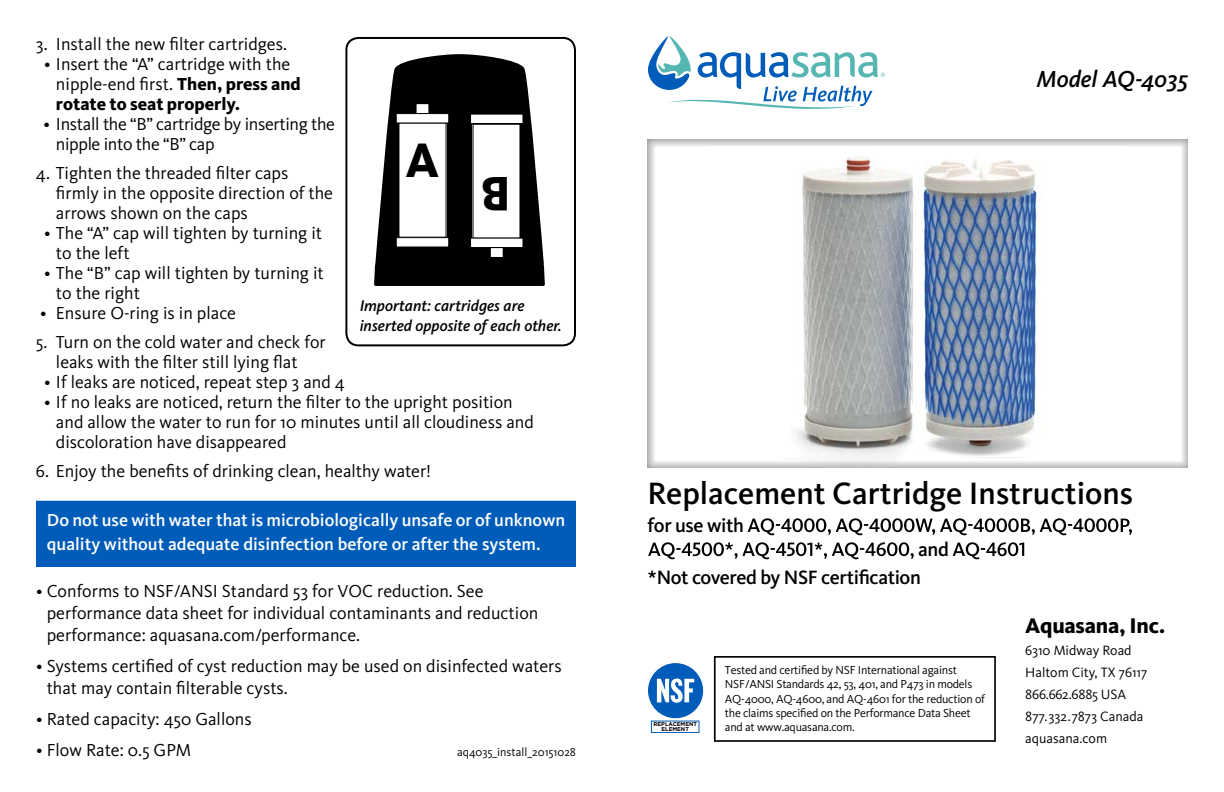
<style>
.page{position:relative;width:1224px;height:792px;background:#fff}
.page>*{position:absolute;margin:0;border:0;box-sizing:border-box;transform-origin:0 0}
.t1{font:800 50.2px "Kievit OT";color:#000}
.t2{font:500 32px "Kievit OT";color:#000}
.t3{font:italic 500 24px "Kievit OT";letter-spacing:-.005em;color:#000}
.t4{font:800 22px "Kievit OT";letter-spacing:-.01em;color:#000}
.t5{font:500 20px/28px "Kievit OT";letter-spacing:-.02em;color:#000}
.t6{font:18px/20px "Kievit OT";color:#000}
.t7{font:500 18px/24px "Kievit OT";color:#fff}
.t8{font:18px/20px "Kievit OT";letter-spacing:-.02em;color:#000}
.t9{font:italic 500 16px/20px "Kievit OT";color:#000}
.t10{font:14px/22px "Kievit OT";color:#000}
.t11{font:12px/14.4px "Kievit OT";letter-spacing:-.02em;color:#000}
.t12{font:12px "Kievit OT";color:#000}
.t13{font:700 5.6px/5px "Gotham";color:#000;text-align:center}
.s1{font-weight:800}
</style>
<div class="page">
<svg style="left:647px;top:139px;width:541px;height:329px"></svg>
<svg style="left:375px;top:54px;width:169px;height:211px"></svg>
<div style="left:374px;top:265px;width:171px;height:21px;background:#000"></div>
<div style="left:473px;top:124px;width:47px;height:114px;background:#fff"></div>
<div style="left:472px;top:124px;width:49px;height:115px;border:1px solid #000"></div>
<div style="left:471px;top:238px;width:52px;height:10px;background:#fff"></div>
<div style="left:470px;top:238px;width:54px;height:10px;border:1px solid #000"></div>
<div style="left:490px;top:248px;width:13px;height:9px;background:#fff"></div>
<div style="left:490px;top:247px;width:14px;height:11px;border:1px solid #000"></div>
<div style="left:399px;top:123px;width:47px;height:114px;background:#fff"></div>
<div style="left:398px;top:122px;width:49px;height:116px;border:1px solid #000"></div>
<div style="left:416px;top:104px;width:13px;height:10px;background:#fff"></div>
<div style="left:416px;top:103px;width:13px;height:11px;border:1px solid #000"></div>
<div style="left:396px;top:114px;width:53px;height:9px;background:#fff"></div>
<div style="left:396px;top:113px;width:53px;height:11px;border:1px solid #000"></div>
<div style="left:471px;top:114px;width:52px;height:10px;background:#fff"></div>
<div style="left:470px;top:114px;width:54px;height:10px;border:1px solid #000"></div>
<div style="left:396px;top:238px;width:53px;height:9px;background:#fff"></div>
<div style="left:396px;top:237px;width:53px;height:11px;border:1px solid #000"></div>
<div style="left:345px;top:37px;width:231px;height:309px;border:2px solid #000;border-radius:12px"></div>
<div style="left:714px;top:656px;width:282px;height:86px;border:2px solid #000"></div>
<div style="left:648px;top:663px;width:55px;height:55px;background:#005cb9;border-radius:50%"></div>
<svg style="left:657px;top:679px;width:37px;height:24px"></svg>
<div style="left:651px;top:721px;width:48px;height:12px;border:1px solid #005cb9"></div>
<div style="left:37px;top:502px;width:538px;height:64px;background:#005cb9"></div>
<div style="left:36px;top:501px;width:540px;height:66px;border:2px solid #005cb9"></div>
<img style="left:708px;top:147px;width:418px;height:309px">
<svg style="left:748px;top:518px;width:384px;height:17px"></svg>
<svg style="left:648px;top:542px;width:266px;height:17px"></svg>
<svg style="left:953px;top:542px;width:71px;height:17px"></svg>
<svg style="left:648px;top:36px;width:237px;height:73px"></svg>
<p class="t6" style="left:36px;top:34px;width:253px">3. Install the new filter cartridges.</p>
<p class="t6" style="left:56px;top:54px;width:246px;text-indent:-12px">• Insert the “A” cartridge with the nipple-end first. <span class="s1">Then, press and rotate to seat properly.</span></p>
<p class="t8" style="left:56px;top:114px;width:281px;text-indent:-13px">• Install the “B” cartridge by inserting the nipple into the “B” cap</p>
<p class="t6" style="left:56px;top:163px;width:279px;text-indent:-20px">4. Tighten the threaded filter caps firmly in the opposite direction of the arrows shown on the caps</p>
<p class="t6" style="left:56px;top:223px;width:268px;text-indent:-12px">• The “A” cap will tighten by turning it to the left</p>
<p class="t6" style="left:56px;top:263px;width:269px;text-indent:-12px">• The “B” cap will tighten by turning it to the right</p>
<p class="t6" style="left:40px;top:303px;width:197px">• Ensure O-ring is in place</p>
<p class="t6" style="left:36px;top:332px;width:291px;text-align:center">5. Turn on the cold water and check for leaks with the filter still lying flat</p>
<p class="t6" style="left:44px;top:372px;width:302px">• If leaks are noticed, repeat step 3 and 4</p>
<p class="t6" style="left:56px;top:392px;width:479px;text-indent:-12px">• If no leaks are noticed, return the filter to the upright position and allow the water to run for 10 minutes until all cloudiness and discoloration have disappeared</p>
<p class="t6" style="left:36px;top:461px;width:397px">6. Enjoy the benefits of drinking clean, healthy water!</p>
<h1 class="t1" style="left:406px;top:130px;width:35px">A</h1>
<h1 class="t1" style="left:511px;top:223px;width:31px;rotate:-180deg">B</h1>
<p class="t9" style="left:360px;top:296px;width:204px">Important: cartridges are inserted opposite of each other.</p>
<p class="t7" style="left:47px;top:508px;width:520px">Do not use with water that is microbiologically unsafe or of unknown quality without adequate disinfection before or after the system.</p>
<p class="t6" style="left:47px;top:580px;width:493px;line-height:22px;text-indent:-11px">• Conforms to NSF/ANSI Standard 53 for VOC reduction. See performance data sheet for individual contaminants and reduction performance: aquasana.com/performance.</p>
<p class="t6" style="left:47px;top:655px;width:516px;line-height:22px;text-indent:-11px">• Systems certified of cyst reduction may be used on disinfected waters that may contain filterable cysts.</p>
<p class="t6" style="left:36px;top:709px;width:217px">• Rated capacity: 450 Gallons</p>
<p class="t6" style="left:36px;top:740px;width:156px">• Flow Rate: 0.5 GPM</p>
<p class="t12" style="left:457px;top:745px;width:120px">aq4035_install_20151028</p>
<h3 class="t3" style="left:1036px;top:64px;width:153px">Model AQ-4035</h3>
<h2 class="t2" style="left:648px;top:475px;width:487px">Replacement Cartridge Instructions</h2>
<p class="t5" style="left:648px;top:511px;width:98px">for use with</p>
<p class="t5" style="left:648px;top:535px;width:303px;text-indent:270px">and *Not covered by NSF certification</p>
<p class="t4" style="left:1025px;top:612px;width:142px">Aquasana, Inc.</p>
<p class="t10" style="left:1025px;top:639px;width:124px">6310 Midway Road<br>Haltom City, TX 76117<br>866.662.6885 USA<br>877.332.7873 Canada aquasana.com</p>
<p class="t11" style="left:725px;top:663px;width:262px">Tested and certified by NSF International against NSF/ANSI Standards 42, 53, 401, and P473 in models AQ-4000, AQ-4600, and AQ-4601 for the reduction of the claims specified on the Performance Data Sheet and at www.aquasana.com.</p>
<p class="t13" style="left:654px;top:722px;width:45px">REPLACEMENT<br>ELEMENT</p>
</div>
